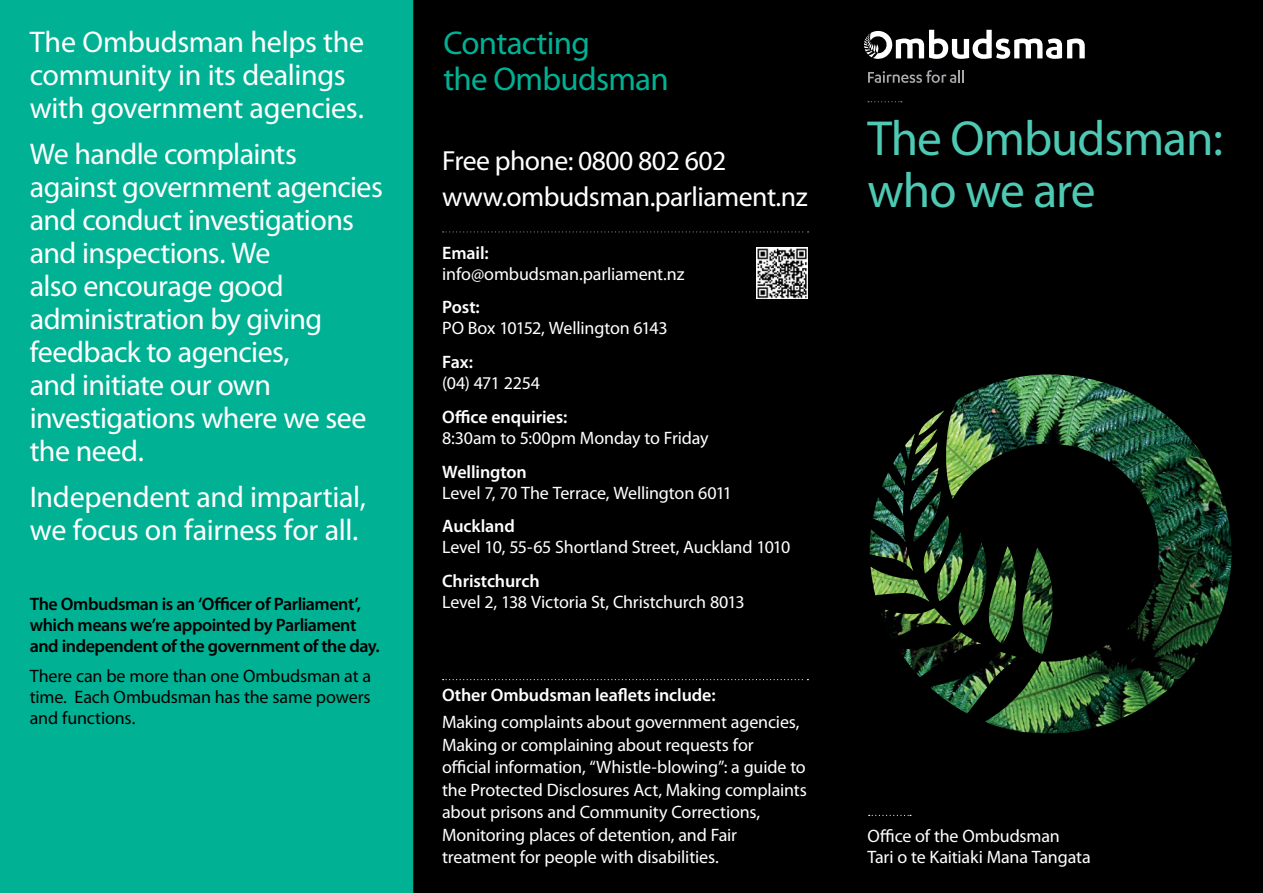
<style>
.page{position:relative;width:1263px;height:893px;background:#fff}
.page>*{position:absolute;margin:0;border:0;box-sizing:border-box;transform-origin:0 0}
.t1{font:49.5px/52.5px "Myriad Pro";letter-spacing:-.02em;color:#4dc9b4}
.t2{font:33px/36px "Myriad Pro";letter-spacing:-.02em;color:#00b194}
.t3{font:30px/33px "Myriad Pro";letter-spacing:-.02em;color:#fff}
.t4{font:27.75px/36px "Myriad Pro";letter-spacing:-.02em;color:#fff}
.t5{font:18px/22.5px "Myriad Pro";letter-spacing:-.01em;color:#fff}
.t6{font:600 18px/21px "Myriad Pro";letter-spacing:-.025em;color:#000}
.t7{font:600 18px "Myriad Pro";letter-spacing:-.005em;color:#fff}
.t8{font:18px/21px "Myriad Pro";letter-spacing:-.01em;color:#000;text-align:justify}
</style>
<div class="page">
<div style="left:838px;top:0;width:425px;height:893px;background:#000"></div>
<div style="left:412px;top:0;width:426px;height:893px;background:#000"></div>
<div style="left:0;top:0;width:413px;height:893px;background:#00b194"></div>
<svg style="left:864px;top:30px;width:221px;height:29px"></svg>
<svg style="left:868px;top:70px;width:96px;height:13px"></svg>
<svg style="left:868px;top:101px;width:34px;height:1px"></svg>
<svg style="left:869px;top:815px;width:42px;height:1px"></svg>
<svg style="left:443px;top:231px;width:365px;height:1px"></svg>
<img style="left:756px;top:247px;width:52px;height:52px">
<svg style="left:443px;top:679px;width:365px;height:1px"></svg>
<img style="left:869px;top:374px;width:363px;height:360px">
<h3 class="t3" style="left:30px;top:26px;width:336px">The Ombudsman helps the community in its dealings with government agencies.</h3>
<h3 class="t3" style="left:30px;top:138px;width:355px">We handle complaints against government agencies and conduct investigations and inspections. We<br>also encourage good administration by giving feedback to agencies,<br>and initiate our own investigations where we see the need.</h3>
<h3 class="t3" style="left:30px;top:481px;width:338px">Independent and impartial, we focus on fairness for all.</h3>
<p class="t6" style="left:30px;top:593px;width:351px">The Ombudsman is an ‘Officer of Parliament’, which means we’re appointed by Parliament and independent of the government of the day.</p>
<p class="t8" style="left:30px;top:666px;width:343px">There can be more than one Ombudsman at a time. Each Ombudsman has the same powers and functions.</p>
<h2 class="t2" style="left:443px;top:25px;width:227px">Contacting<br>the Ombudsman</h2>
<h3 class="t4" style="left:442px;top:143px;width:367px">Free phone: 0800 802 602 www.ombudsman.parliament.nz</h3>
<p class="t7" style="left:442px;top:241px;width:48px">Email:</p>
<p class="t5" style="left:442px;top:263px;width:244px">info@ombudsman.parliament.nz</p>
<p class="t7" style="left:442px;top:296px;width:39px">Post:</p>
<p class="t5" style="left:442px;top:317px;width:227px">PO Box 10152, Wellington 6143</p>
<p class="t7" style="left:442px;top:351px;width:32px">Fax:</p>
<p class="t5" style="left:442px;top:372px;width:99px">(04) 471 2254</p>
<p class="t7" style="left:442px;top:405px;width:126px">Office enquiries:</p>
<p class="t5" style="left:442px;top:427px;width:268px">8:30am to 5:00pm Monday to Friday</p>
<p class="t7" style="left:442px;top:460px;width:86px">Wellington</p>
<p class="t5" style="left:442px;top:482px;width:291px">Level 7, 70 The Terrace, Wellington 6011</p>
<p class="t7" style="left:442px;top:515px;width:74px">Auckland</p>
<p class="t5" style="left:442px;top:536px;width:350px">Level 10, 55-65 Shortland Street, Auckland 1010</p>
<p class="t7" style="left:442px;top:570px;width:99px">Christchurch</p>
<p class="t5" style="left:442px;top:591px;width:304px">Level 2, 138 Victoria St, Christchurch 8013</p>
<p class="t7" style="left:442px;top:684px;width:275px">Other Ombudsman leaflets include:</p>
<p class="t5" style="left:442px;top:711px;width:366px">Making complaints about government agencies, Making or complaining about requests for official information, “Whistle-blowing”: a guide to the Protected Disclosures Act, Making complaints about prisons and Community Corrections, Monitoring places of detention, and Fair treatment for people with disabilities.</p>
<h1 class="t1" style="left:867px;top:113px;width:357px">The Ombudsman: who we are</h1>
<p class="t5" style="left:867px;top:826px;width:225px;line-height:21px">Office of the Ombudsman<br>Tari o te Kaitiaki Mana Tangata</p>
</div>
